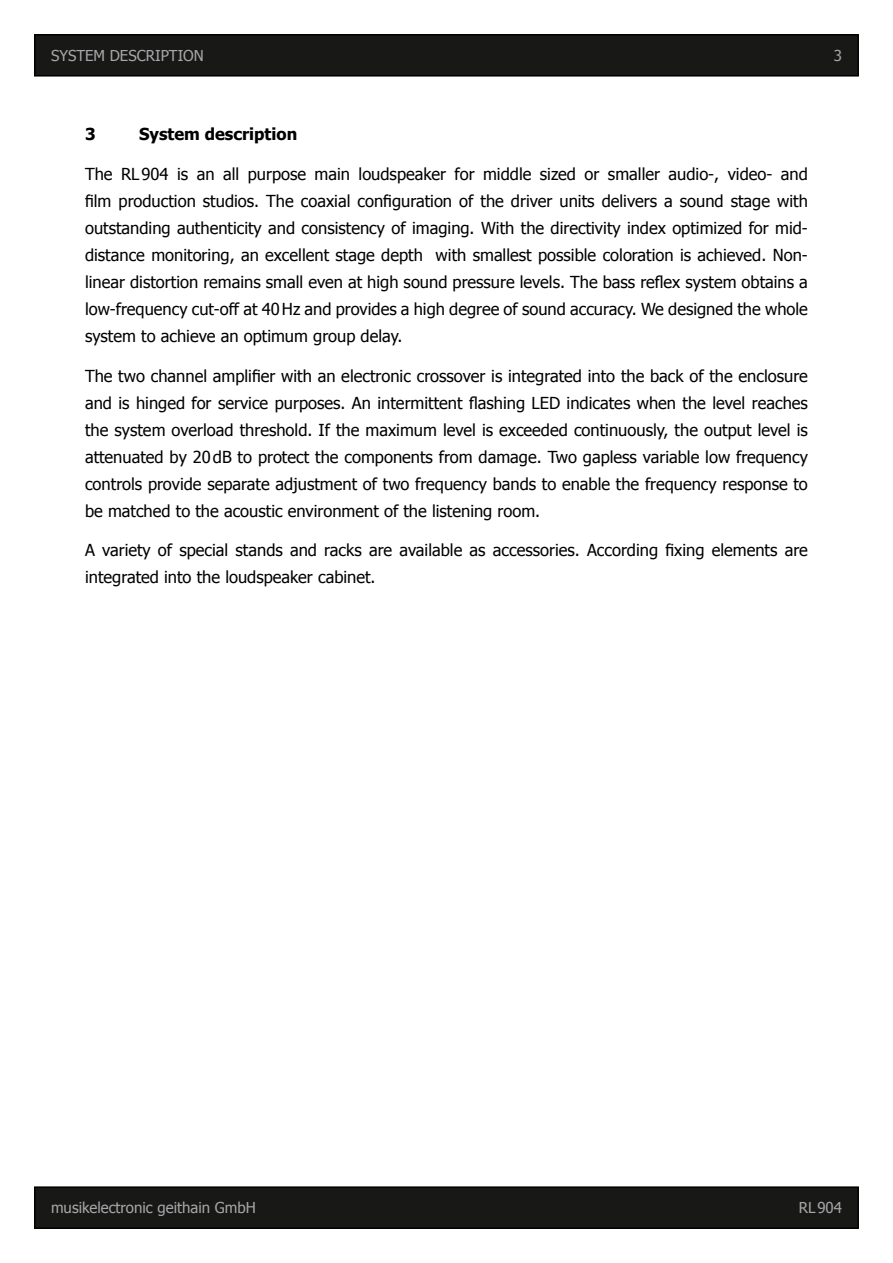
<style>
.page{position:relative;width:893px;height:1263px;background:#fff}
.page>*{position:absolute;margin:0;border:0;box-sizing:border-box;transform-origin:0 0}
.t1{font:16.5px/27px "Tahoma";color:#000;text-align:justify}
.t2{font:700 16.5px "Tahoma";color:#000}
.t3{font:15px "Tahoma";color:#a6a7a9}
</style>
<div class="page">
<div style="left:35px;top:35px;width:823px;height:41px;background:#181817"></div>
<div style="left:34px;top:34px;width:825px;height:43px;border:2px solid #000"></div>
<div style="left:35px;top:1187px;width:823px;height:41px;background:#181817"></div>
<div style="left:34px;top:1186px;width:825px;height:43px;border:2px solid #000"></div>
<p class="t3" style="left:51px;top:46px;width:154px">SYSTEM DESCRIPTION</p>
<p class="t3" style="left:834px;top:45px;width:10px">3</p>
<p class="t2" style="left:85px;top:123px;width:12px">3</p>
<p class="t2" style="left:139px;top:123px;width:160px">System description</p>
<p class="t1" style="left:85px;top:160px;width:724px">The RL904 is an all purpose main loudspeaker for middle sized or smaller audio-, video- and film production studios. The coaxial configuration of the driver units delivers a sound stage with outstanding authenticity and consistency of imaging. With the directivity index optimized for mid&shy;distance monitoring, an excellent stage depth with smallest possible coloration is achieved. Non&shy;linear distortion remains small even at high sound pressure levels. The bass reflex system obtains a low-frequency cut-off at 40Hz and provides a high degree of sound accuracy. We designed the whole system to achieve an optimum group delay.</p>
<p class="t1" style="left:85px;top:361px;width:724px">The two channel amplifier with an electronic crossover is integrated into the back of the enclosure and is hinged for service purposes. An intermittent flashing LED indicates when the level reaches the system overload threshold. If the maximum level is exceeded continuously, the output level is attenuated by 20dB to protect the components from damage. Two gapless variable low frequency controls provide separate adjustment of two frequency bands to enable the frequency response to be matched to the acoustic environment of the listening room.</p>
<p class="t1" style="left:85px;top:536px;width:724px">A variety of special stands and racks are available as accessories. According fixing elements are integrated into the loudspeaker cabinet.</p>
<p class="t3" style="left:51px;top:1198px;width:206px">musikelectronic geithain GmbH</p>
<p class="t3" style="left:799px;top:1198px;width:45px">RL904</p>
</div>
